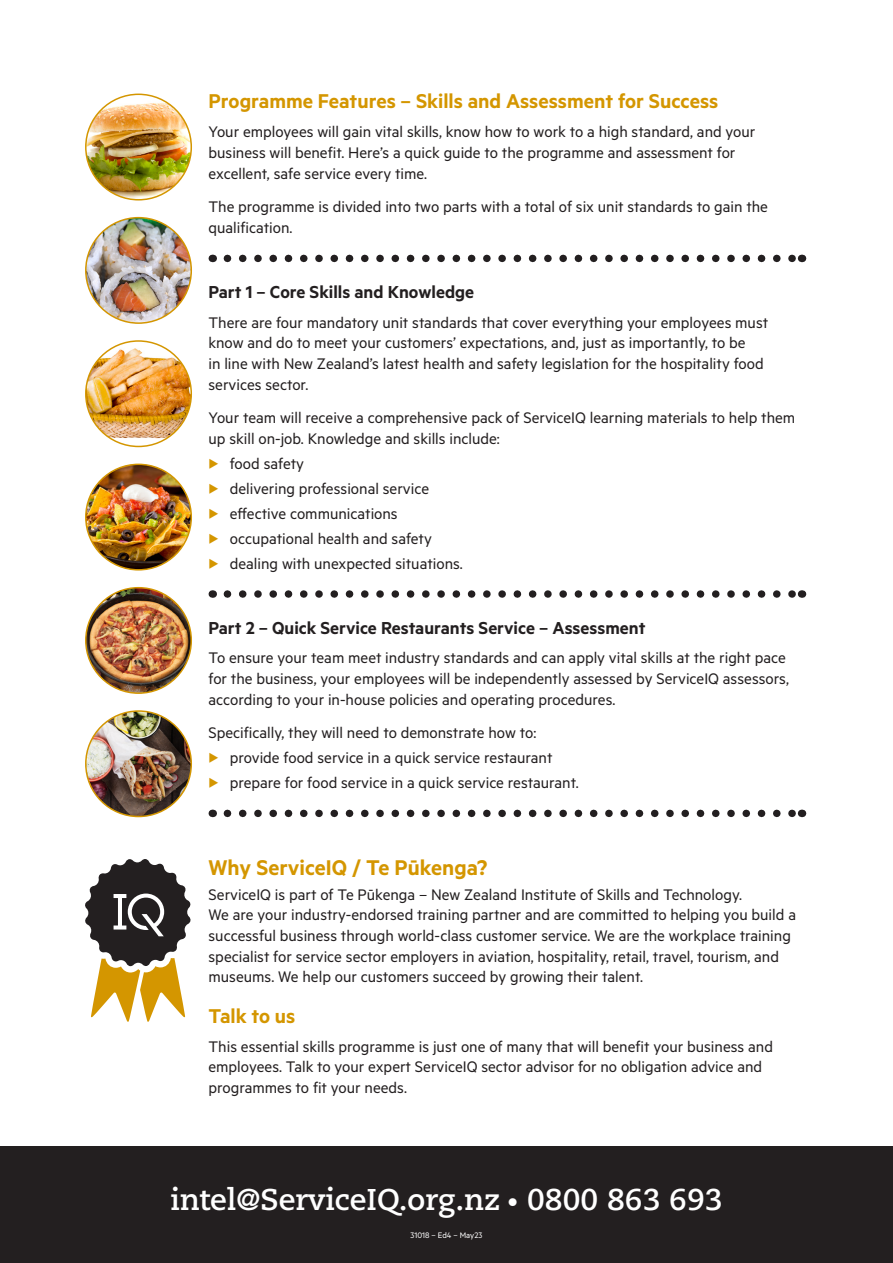
<style>
.page{position:relative;width:893px;height:1263px;background:#fff}
.page>*{position:absolute;margin:0;border:0;box-sizing:border-box;transform-origin:0 0}
.Body_text{font:700 30px "Caecilia LT Pro 75";color:#fff}
.Heading_2{font:600 24px "Metric";color:#d49600}
.Heading_gold{font:600 22.5px "Metric";color:#d49600}
.Heading_black{font:600 19.5px "Metric";color:#231f20}
.Body_text_before_bul{font:17.25px/20.7px "Metric";color:#231f20}
.Body_text-2{font:17.25px/20.7px "Metric";color:#231f20}
.Body_text-3{font:9px "Metric";color:#fff}
.s1{color:#d49600}
.s2{font-size:22.5px}
</style>
<div class="page">
<div style="left:0;top:1146px;width:893px;height:117px;background:#231f20"></div>
<img style="left:86px;top:94px;width:105px;height:106px;border-radius:53px">
<div style="left:85px;top:94px;width:107px;height:107px;border:2px solid #d49600;border-radius:50%"></div>
<img style="left:86px;top:218px;width:105px;height:105px;border-radius:53px">
<div style="left:85px;top:217px;width:107px;height:107px;border:2px solid #d49600;border-radius:50%"></div>
<img style="left:86px;top:346px;width:105px;height:95px">
<div style="left:85px;top:340px;width:107px;height:107px;border:2px solid #d49600;border-radius:50%"></div>
<img style="left:86px;top:464px;width:105px;height:106px;border-radius:53px">
<div style="left:85px;top:464px;width:107px;height:107px;border:2px solid #d49600;border-radius:50%"></div>
<img style="left:86px;top:588px;width:105px;height:105px;border-radius:53px">
<div style="left:85px;top:587px;width:107px;height:107px;border:2px solid #d49600;border-radius:50%"></div>
<img style="left:86px;top:711px;width:105px;height:105px;border-radius:53px">
<div style="left:85px;top:710px;width:107px;height:107px;border:2px solid #d49600;border-radius:50%"></div>
<svg style="left:227px;top:255px;width:567px;height:7px"></svg>
<svg style="left:227px;top:590px;width:567px;height:8px"></svg>
<svg style="left:227px;top:810px;width:567px;height:7px"></svg>
<svg style="left:85px;top:859px;width:106px;height:163px"></svg>
<p class="Heading_gold" style="left:209px;top:88px;width:511px">Programme Features – Skills and Assessment for Success</p>
<p class="Body_text_before_bul" style="left:209px;top:121px;width:548px">Your employees will gain vital skills, know how to work to a high standard, and your business will benefit. Here’s a quick guide to the programme and assessment for excellent, safe service every time.</p>
<p class="Body_text_before_bul" style="left:209px;top:196px;width:561px">The programme is divided into two parts with a total of six unit standards to gain the qualification.</p>
<p class="Heading_black" style="left:209px;top:281px;width:267px">Part 1 – Core Skills and Knowledge</p>
<p class="Body_text_before_bul" style="left:209px;top:311px;width:561px">There are four mandatory unit standards that cover everything your employees must know and do to meet your customers’ expectations, and, just as importantly, to be<br>in line with New Zealand’s latest health and safety legislation for the hospitality food services sector.</p>
<p class="Body_text_before_bul" style="left:209px;top:407px;width:588px">Your team will receive a comprehensive pack of ServiceIQ learning materials to help them up skill on-job. Knowledge and skills include:</p>
<p class="Body_text-2" style="left:209px;top:452px;width:97px"><span class="s1">◆</span> food safety</p>
<p class="Body_text-2" style="left:209px;top:477px;width:222px"><span class="s1">◆</span> delivering professional service</p>
<p class="Body_text-2" style="left:209px;top:502px;width:191px"><span class="s1">◆</span> effective communications</p>
<p class="Body_text-2" style="left:209px;top:527px;width:225px"><span class="s1">◆</span> occupational health and safety</p>
<p class="Body_text-2" style="left:209px;top:552px;width:256px"><span class="s1">◆</span> dealing with unexpected situations.</p>
<p class="Heading_black" style="left:209px;top:616px;width:438px">Part 2 – Quick Service Restaurants Service – Assessment</p>
<p class="Body_text_before_bul" style="left:209px;top:647px;width:582px">To ensure your team meet industry standards and can apply vital skills at the right pace for the business, your employees will be independently assessed by ServiceIQ assessors, according to your in-house policies and operating procedures.</p>
<p class="Body_text_before_bul" style="left:209px;top:722px;width:329px">Specifically, they will need to demonstrate how to:</p>
<p class="Body_text-2" style="left:209px;top:747px;width:345px"><span class="s1">◆</span> provide food service in a quick service restaurant</p>
<p class="Body_text-2" style="left:209px;top:772px;width:372px"><span class="s1">◆</span> prepare for food service in a quick service restaurant.</p>
<p class="Heading_2" style="left:209px;top:853px;width:280px">Why ServiceIQ / Te Pūkenga?</p>
<p class="Body_text-2" style="left:209px;top:883px;width:589px">ServiceIQ is part of Te Pūkenga – New Zealand Institute of Skills and Technology.<br>We are your industry-endorsed training partner and are committed to helping you build a successful business through world-class customer service. We are the workplace training specialist for service sector employers in aviation, hospitality, retail, travel, tourism, and museums. We help our customers succeed by growing their talent.</p>
<p class="Heading_gold" style="left:209px;top:1002px;width:88px">Talk to us</p>
<p class="Body_text-2" style="left:209px;top:1035px;width:566px">This essential skills programme is just one of many that will benefit your business and employees. Talk to your expert ServiceIQ sector advisor for no obligation advice and programmes to fit your needs.</p>
<p class="Body_text" style="left:170px;top:1179px;width:554px">intel@ServiceIQ.org.nz <span class="s2">•</span> 0800 863 693</p>
<p class="Body_text-3" style="left:411px;top:1230px;width:73px">31018 – Ed4 – May23</p>
</div>
